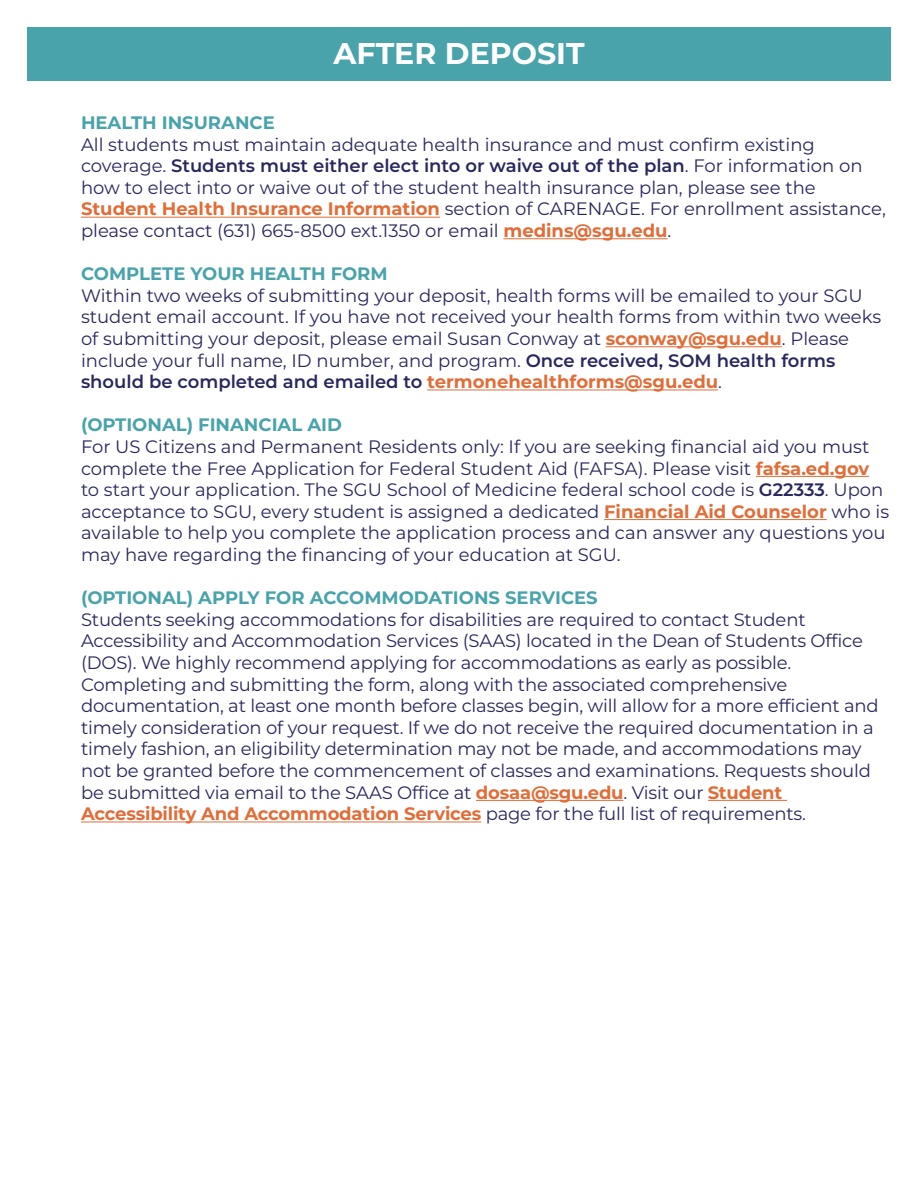
<style>
.page{position:relative;width:918px;height:1188px;background:#fff}
.page>*{position:absolute;margin:0;border:0;box-sizing:border-box;transform-origin:0 0}
.t1{font:700 30px "Montserrat";color:#fff}
.t2{font:18px/21.6px "Montserrat";letter-spacing:-.01em;color:#28275e}
.t3{font:700 18px "Montserrat";color:#48a3ab}
.s1{font-weight:600}
.s2{font-weight:700;color:#e16d38}
</style>
<div class="page">
<div style="left:27px;top:27px;width:864px;height:54px;background:#48a3ab"></div>
<hr style="left:81px;top:217px;width:359px;height:1px;background:#e16d38">
<hr style="left:503px;top:238px;width:165px;height:1px;background:#e16d38">
<hr style="left:606px;top:346px;width:176px;height:1px;background:#e16d38">
<hr style="left:427px;top:390px;width:291px;height:1px;background:#e16d38">
<hr style="left:756px;top:476px;width:113px;height:1px;background:#e16d38">
<hr style="left:604px;top:519px;width:223px;height:1px;background:#e16d38">
<hr style="left:476px;top:800px;width:147px;height:1px;background:#e16d38">
<hr style="left:708px;top:800px;width:79px;height:1px;background:#e16d38">
<hr style="left:81px;top:822px;width:400px;height:1px;background:#e16d38">
<h1 class="t1" style="left:333px;top:32px;width:253px">AFTER DEPOSIT</h1>
<p class="t3" style="left:81px;top:110px;width:195px">HEALTH INSURANCE</p>
<p class="t2" style="left:81px;top:133px;width:806px">All students must maintain adequate health insurance and must confirm existing coverage. <span class="s1">Students must either elect into or waive out of the plan</span>. For information on how to elect into or waive out of the student health insurance plan, please see the <span class="s2">Student Health Insurance Information</span> section of CARENAGE. For enrollment assistance, please contact (631) 665-8500 ext.1350 or email <span class="s2">medins@sgu.edu</span>.</p>
<p class="t3" style="left:81px;top:261px;width:308px">COMPLETE YOUR HEALTH FORM</p>
<p class="t2" style="left:81px;top:284px;width:802px">Within two weeks of submitting your deposit, health forms will be emailed to your SGU student email account. If you have not received your health forms from within two weeks of submitting your deposit, please email Susan Conway at <span class="s2">sconway@sgu.edu</span>. Please include your full name, ID number, and program. <span class="s1">Once received, SOM health forms should be completed and emailed to</span> <span class="s2">termonehealthforms@sgu.edu</span>.</p>
<p class="t3" style="left:81px;top:412px;width:262px">(OPTIONAL) FINANCIAL AID</p>
<p class="t2" style="left:81px;top:435px;width:810px">For US Citizens and Permanent Residents only: If you are seeking financial aid you must complete the Free Application for Federal Student Aid (FAFSA). Please visit <span class="s2">fafsa.ed.gov </span>to start your application. The SGU School of Medicine federal school code is <span class="s1">G22333</span>. Upon acceptance to SGU, every student is assigned a dedicated <span class="s2">Financial Aid Counselor</span> who is available to help you complete the application process and can answer any questions you may have regarding the financing of your education at SGU.</p>
<p class="t3" style="left:81px;top:585px;width:518px">(OPTIONAL) APPLY FOR ACCOMMODATIONS SERVICES</p>
<p class="t2" style="left:81px;top:608px;width:799px">Students seeking accommodations for disabilities are required to contact Student Accessibility and Accommodation Services (SAAS) located in the Dean of Students Office (DOS). We highly recommend applying for accommodations as early as possible.<br>Completing and submitting the form, along with the associated comprehensive documentation, at least one month before classes begin, will allow for a more efficient and timely consideration of your request. If we do not receive the required documentation in a timely fashion, an eligibility determination may not be made, and accommodations may not be granted before the commencement of classes and examinations. Requests should be submitted via email to the SAAS Office at <span class="s2">dosaa@sgu.edu</span>. Visit our <span class="s2">Student Accessibility And Accommodation Services</span> page for the full list of requirements.</p>
</div>
